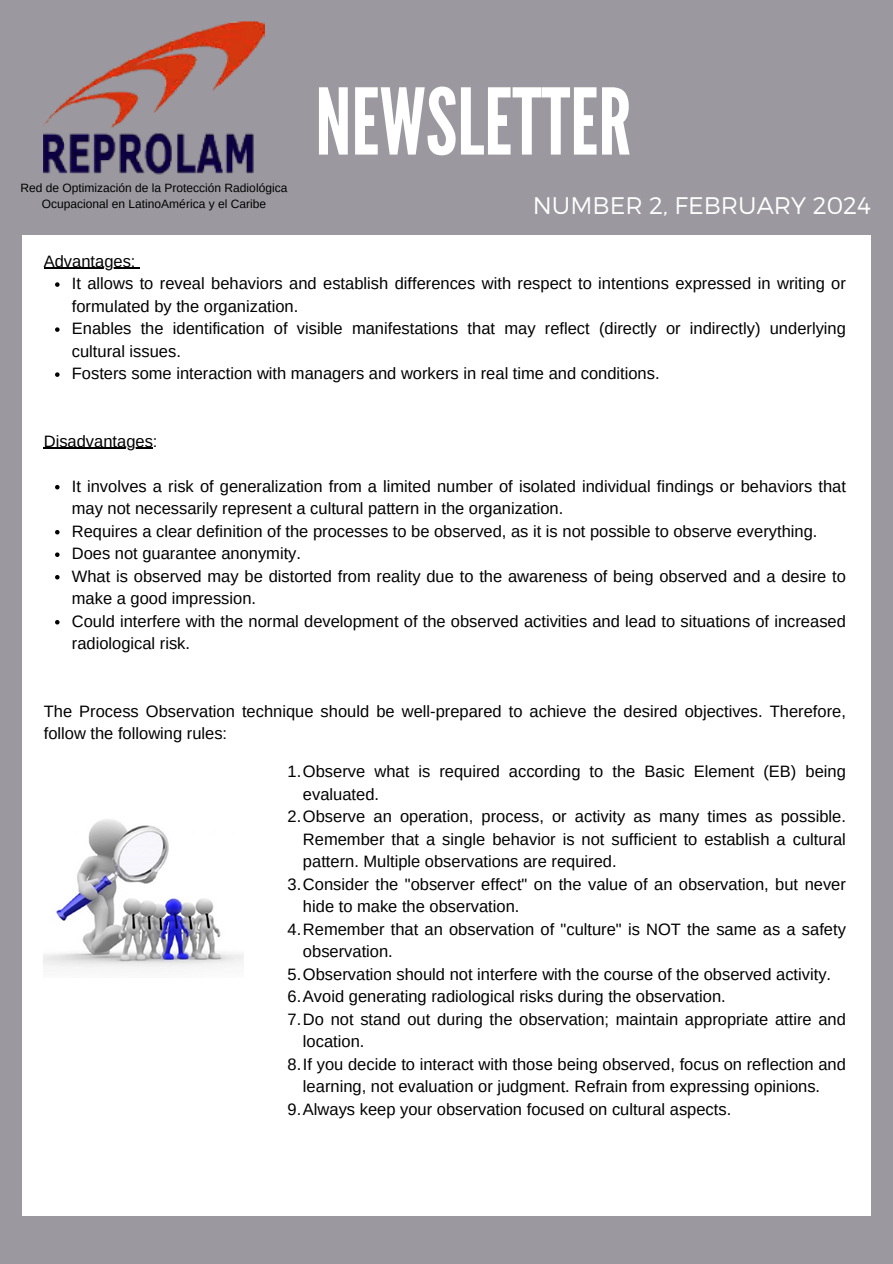
<style>
.page{position:relative;width:893px;height:1264px;background:#fff}
.page>*{position:absolute;margin:0;border:0;box-sizing:border-box;transform-origin:0 0}
.t1{font:91.5px "League Gothic";color:#fff}
.t2{font:300 24px "Montserrat";color:#fff}
.t3{font:16.5px/22.5px "Arimo";color:#000}
.t4{font:12px "Arimo";color:#000}
</style>
<div class="page">
<div style="left:0;top:0;width:892px;height:1263px;background:#9b999f"></div>
<img style="left:44px;top:21px;width:220px;height:154px">
<div style="left:22px;top:235px;width:849px;height:980px;background:#fff"></div>
<hr style="left:44px;top:268px;width:91px;height:1px;background:#000">
<svg style="left:55px;top:282px;width:5px;height:5px"></svg>
<svg style="left:55px;top:327px;width:5px;height:5px"></svg>
<svg style="left:55px;top:372px;width:5px;height:5px"></svg>
<hr style="left:44px;top:448px;width:109px;height:1px;background:#000">
<svg style="left:55px;top:485px;width:5px;height:4px"></svg>
<svg style="left:55px;top:530px;width:5px;height:4px"></svg>
<svg style="left:55px;top:552px;width:5px;height:5px"></svg>
<svg style="left:55px;top:575px;width:5px;height:4px"></svg>
<svg style="left:55px;top:620px;width:5px;height:4px"></svg>
<img style="left:44px;top:819px;width:199px;height:149px">
<h3 class="t4" style="left:21px;top:181px;width:268px">Red de Optimización de la Protección Radiológica</h3>
<h3 class="t4" style="left:42px;top:197px;width:226px">Ocupacional en LatinoAmérica y el Caribe</h3>
<h3 class="t1" style="left:315px;top:69px;width:317px">NEWSLETTER</h3>
<h3 class="t2" style="left:533px;top:190px;width:339px">NUMBER 2, FEBRUARY 2024</h3>
<p class="t3" style="left:44px;top:249px;width:93px">Advantages:</p>
<p class="t3" style="left:72px;top:272px;width:775px">It allows to reveal behaviors and establish differences with respect to intentions expressed in writing or formulated by the organization.</p>
<h1 class="t3" style="left:72px;top:317px;width:775px">Enables the identification of visible manifestations that may reflect (directly or indirectly) underlying cultural issues.</h1>
<h2 class="t3" style="left:72px;top:362px;width:589px">Fosters some interaction with managers and workers in real time and conditions.</h2>
<h3 class="t3" style="left:44px;top:429px;width:115px">Disadvantages:</h3>
<h3 class="t3" style="left:72px;top:474px;width:775px">It involves a risk of generalization from a limited number of isolated individual findings or behaviors that may not necessarily represent a cultural pattern in the organization.</h3>
<h3 class="t3" style="left:72px;top:519px;width:747px">Requires a clear definition of the processes to be observed, as it is not possible to observe everything.</h3>
<h3 class="t3" style="left:72px;top:542px;width:231px">Does not guarantee anonymity.</h3>
<h3 class="t3" style="left:72px;top:564px;width:775px">What is observed may be distorted from reality due to the awareness of being observed and a desire to make a good impression.</h3>
<h3 class="t3" style="left:72px;top:609px;width:775px">Could interfere with the normal development of the observed activities and lead to situations of increased radiological risk.</h3>
<h3 class="t3" style="left:44px;top:699px;width:803px">The Process Observation technique should be well-prepared to achieve the desired objectives. Therefore, follow the following rules:</h3>
<h3 class="t3" style="left:303px;top:760px;width:544px;text-indent:-15px">1.Observe what is required according to the Basic Element (EB) being evaluated.</h3>
<h3 class="t3" style="left:303px;top:805px;width:544px;text-align:justify;text-indent:-15px">2.Observe an operation, process, or activity as many times as possible.<br>Remember that a single behavior is not sufficient to establish a cultural pattern. Multiple observations are required.</h3>
<h3 class="t3" style="left:303px;top:872px;width:544px;text-indent:-15px">3.Consider the "observer effect" on the value of an observation, but never hide to make the observation.</h3>
<h3 class="t3" style="left:303px;top:917px;width:544px;text-indent:-15px">4.Remember that an observation of "culture" is NOT the same as a safety observation.</h3>
<h3 class="t3" style="left:287px;top:962px;width:545px">5.Observation should not interfere with the course of the observed activity.</h3>
<h3 class="t3" style="left:287px;top:985px;width:439px">6.Avoid generating radiological risks during the observation.</h3>
<h3 class="t3" style="left:303px;top:1007px;width:544px;text-indent:-15px">7.Do not stand out during the observation; maintain appropriate attire and location.</h3>
<h3 class="t3" style="left:303px;top:1052px;width:544px;text-indent:-15px">8.If you decide to interact with those being observed, focus on reflection and learning, not evaluation or judgment. Refrain from expressing opinions.</h3>
<p class="t3" style="left:287px;top:1097px;width:445px">9.Always keep your observation focused on cultural aspects.</p>
</div>
